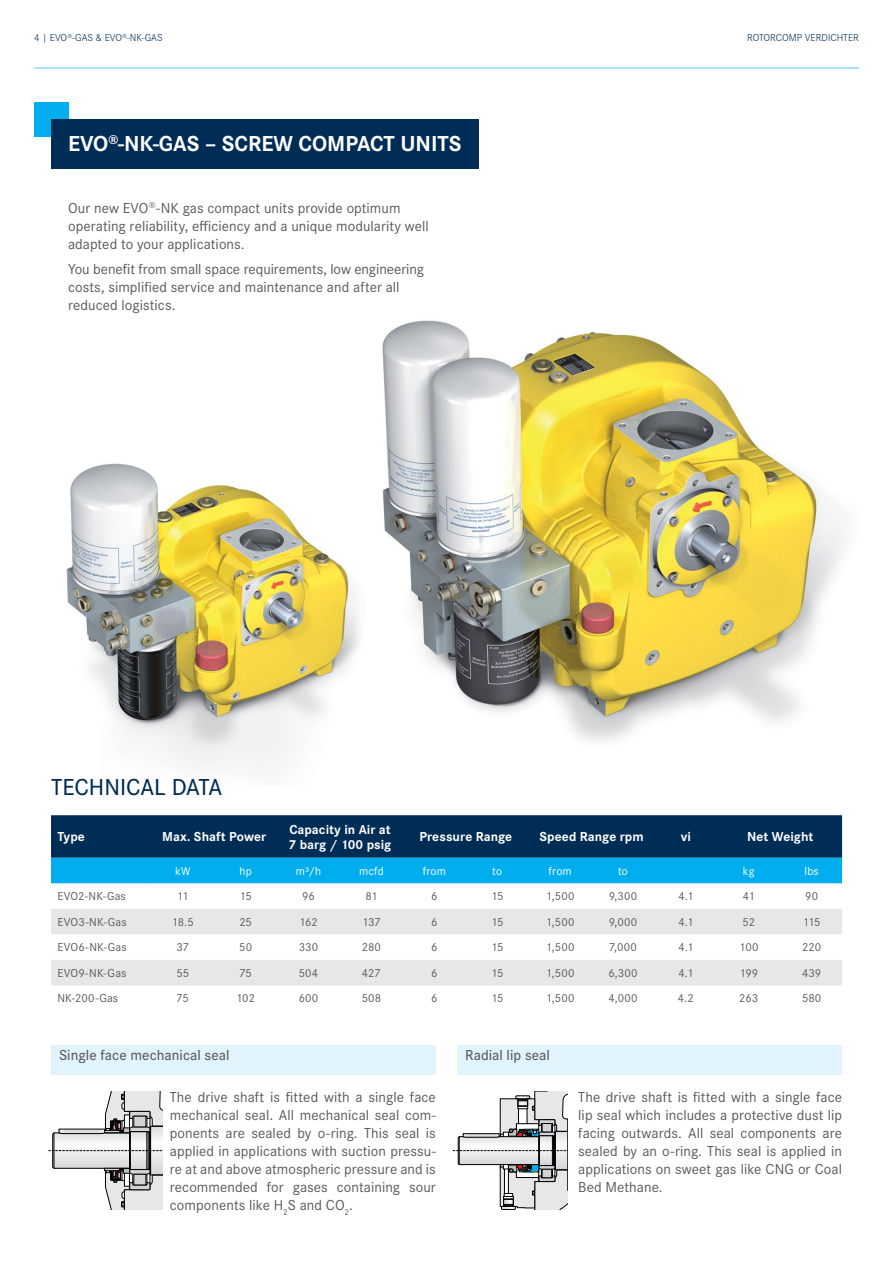
<style>
.page{position:relative;width:893px;height:1263px;background:#fff}
.page>*{position:absolute;margin:0;border:0;box-sizing:border-box;transform-origin:0 0}
.Headline_Kapitel__1{font:500 24px "Corporate S";color:#002d55}
.Head_Folgeseiten{font:700 22.5px "Corporate S";color:#fff}
.Copy__1_5mm_danach{font:15px/18px "Corporate S";letter-spacing:.005em;color:#58595b}
.Copy__1_5mm_danach-2{font:500 15px "Corporate S";color:#58595b}
.Tabelle_Head_2{font:700 13.5px/15px "Corporate S";letter-spacing:.005em;color:#fff}
.Tabelle_Copy{font:12px "Corporate S";letter-spacing:.005em;color:#58595b}
.Tabelle_Copy-2{font:12px "Corporate S";letter-spacing:.015em;color:#fff}
.Kopfzeile_Pagina{font:300 10.5px "Corporate S";color:#002d55}
</style>
<div class="page">
<img style="left:382px;top:320px;width:462px;height:421px">
<img style="left:66px;top:463px;width:293px;height:303px">
<hr style="left:34px;top:67px;width:825px;height:2px;background:#8ed8f8">
<div style="left:34px;top:102px;width:34px;height:34px;background:#00aeef"></div>
<div style="left:51px;top:119px;width:428px;height:50px;background:#002d55"></div>
<svg style="left:51px;top:815px;width:791px;height:68px;background:#015e8f"></svg>
<svg style="left:51px;top:909px;width:791px;height:76px;fill:#e6e7e8"></svg>
<div style="left:51px;top:1045px;width:385px;height:30px;background:#e1f4fd"></div>
<div style="left:457px;top:1045px;width:385px;height:30px;background:#e1f4fd"></div>
<svg style="left:453px;top:1091px;width:114px;height:119px"></svg>
<svg style="left:48px;top:1091px;width:115px;height:119px"></svg>
<p class="Kopfzeile_Pagina" style="left:34px;top:30px;width:130px">4 | EVO<sup>®</sup>-GAS &amp; EVO<sup>®</sup>-NK-GAS</p>
<p class="Kopfzeile_Pagina" style="left:747px;top:30px;width:113px">ROTORCOMP VERDICHTER</p>
<p class="Head_Folgeseiten" style="left:68px;top:126px;width:395px">EVO<sup>®</sup>-NK-GAS – SCREW COMPACT UNITS</p>
<p class="Copy__1_5mm_danach" style="left:68px;top:198px;width:362px">Our new EVO<sup>®</sup>-NK gas compact units provide optimum operating reliability, efficiency and a unique modularity well adapted to your applications.</p>
<p class="Copy__1_5mm_danach" style="left:68px;top:259px;width:358px">You benefit from small space requirements, low engineering costs, simplified service and maintenance and after all reduced logistics.</p>
<p class="Headline_Kapitel__1" style="left:51px;top:769px;width:173px">TECHNICAL DATA</p>
<p class="Tabelle_Head_2" style="left:57px;top:828px;width:29px">Type</p>
<p class="Tabelle_Head_2" style="left:162px;top:828px;width:106px">Max. Shaft Power</p>
<p class="Tabelle_Head_2" style="left:289px;top:820px;width:104px">Capacity in Air at<br>7 barg / 100 psig</p>
<p class="Tabelle_Head_2" style="left:419px;top:828px;width:94px">Pressure Range</p>
<p class="Tabelle_Head_2" style="left:539px;top:828px;width:106px">Speed Range rpm</p>
<p class="Tabelle_Head_2" style="left:681px;top:828px;width:12px">vi</p>
<p class="Tabelle_Head_2" style="left:747px;top:828px;width:68px">Net Weight</p>
<p class="Tabelle_Copy-2" style="left:175px;top:862px;width:17px">kW</p>
<p class="Tabelle_Copy-2" style="left:240px;top:862px;width:14px">hp</p>
<p class="Tabelle_Copy-2" style="left:296px;top:862px;width:27px">m³/h</p>
<p class="Tabelle_Copy-2" style="left:359px;top:862px;width:26px">mcfd</p>
<p class="Tabelle_Copy-2" style="left:423px;top:862px;width:25px">from</p>
<p class="Tabelle_Copy-2" style="left:492px;top:862px;width:11px">to</p>
<p class="Tabelle_Copy-2" style="left:548px;top:862px;width:25px">from</p>
<p class="Tabelle_Copy-2" style="left:618px;top:862px;width:11px">to</p>
<p class="Tabelle_Copy-2" style="left:743px;top:862px;width:13px">kg</p>
<p class="Tabelle_Copy-2" style="left:804px;top:862px;width:16px">lbs</p>
<p class="Tabelle_Copy" style="left:57px;top:887px;width:70px">EVO2-NK-Gas</p>
<p class="Tabelle_Copy" style="left:177px;top:887px;width:13px">11</p>
<p class="Tabelle_Copy" style="left:239px;top:887px;width:14px">15</p>
<p class="Tabelle_Copy" style="left:302px;top:887px;width:14px">96</p>
<p class="Tabelle_Copy" style="left:365px;top:887px;width:14px">81</p>
<p class="Tabelle_Copy" style="left:431px;top:887px;width:8px">6</p>
<p class="Tabelle_Copy" style="left:491px;top:887px;width:14px">15</p>
<p class="Tabelle_Copy" style="left:546px;top:887px;width:30px">1,500</p>
<p class="Tabelle_Copy" style="left:609px;top:887px;width:30px">9,300</p>
<p class="Tabelle_Copy" style="left:678px;top:887px;width:16px">4.1</p>
<p class="Tabelle_Copy" style="left:743px;top:887px;width:13px">41</p>
<p class="Tabelle_Copy" style="left:805px;top:887px;width:14px">90</p>
<p class="Tabelle_Copy" style="left:57px;top:913px;width:71px">EVO3-NK-Gas</p>
<p class="Tabelle_Copy" style="left:172px;top:913px;width:24px">18.5</p>
<p class="Tabelle_Copy" style="left:239px;top:913px;width:14px">25</p>
<p class="Tabelle_Copy" style="left:299px;top:913px;width:20px">162</p>
<p class="Tabelle_Copy" style="left:362px;top:913px;width:20px">137</p>
<p class="Tabelle_Copy" style="left:431px;top:913px;width:8px">6</p>
<p class="Tabelle_Copy" style="left:491px;top:913px;width:14px">15</p>
<p class="Tabelle_Copy" style="left:546px;top:913px;width:30px">1,500</p>
<p class="Tabelle_Copy" style="left:609px;top:913px;width:30px">9,000</p>
<p class="Tabelle_Copy" style="left:678px;top:913px;width:16px">4.1</p>
<p class="Tabelle_Copy" style="left:742px;top:913px;width:14px">52</p>
<p class="Tabelle_Copy" style="left:803px;top:913px;width:19px">115</p>
<p class="Tabelle_Copy" style="left:57px;top:938px;width:71px">EVO6-NK-Gas</p>
<p class="Tabelle_Copy" style="left:176px;top:938px;width:14px">37</p>
<p class="Tabelle_Copy" style="left:239px;top:938px;width:14px">50</p>
<p class="Tabelle_Copy" style="left:299px;top:938px;width:21px">330</p>
<p class="Tabelle_Copy" style="left:362px;top:938px;width:21px">280</p>
<p class="Tabelle_Copy" style="left:431px;top:938px;width:8px">6</p>
<p class="Tabelle_Copy" style="left:491px;top:938px;width:14px">15</p>
<p class="Tabelle_Copy" style="left:546px;top:938px;width:30px">1,500</p>
<p class="Tabelle_Copy" style="left:609px;top:938px;width:29px">7,000</p>
<p class="Tabelle_Copy" style="left:678px;top:938px;width:16px">4.1</p>
<p class="Tabelle_Copy" style="left:739px;top:938px;width:21px">100</p>
<p class="Tabelle_Copy" style="left:802px;top:938px;width:21px">220</p>
<p class="Tabelle_Copy" style="left:57px;top:964px;width:71px">EVO9-NK-Gas</p>
<p class="Tabelle_Copy" style="left:176px;top:964px;width:14px">55</p>
<p class="Tabelle_Copy" style="left:239px;top:964px;width:14px">75</p>
<p class="Tabelle_Copy" style="left:299px;top:964px;width:21px">504</p>
<p class="Tabelle_Copy" style="left:362px;top:964px;width:20px">427</p>
<p class="Tabelle_Copy" style="left:431px;top:964px;width:8px">6</p>
<p class="Tabelle_Copy" style="left:491px;top:964px;width:14px">15</p>
<p class="Tabelle_Copy" style="left:546px;top:964px;width:30px">1,500</p>
<p class="Tabelle_Copy" style="left:608px;top:964px;width:31px">6,300</p>
<p class="Tabelle_Copy" style="left:678px;top:964px;width:16px">4.1</p>
<p class="Tabelle_Copy" style="left:739px;top:964px;width:20px">199</p>
<p class="Tabelle_Copy" style="left:802px;top:964px;width:21px">439</p>
<p class="Tabelle_Copy" style="left:57px;top:989px;width:62px">NK-200-Gas</p>
<p class="Tabelle_Copy" style="left:176px;top:989px;width:14px">75</p>
<p class="Tabelle_Copy" style="left:236px;top:989px;width:20px">102</p>
<p class="Tabelle_Copy" style="left:299px;top:989px;width:21px">600</p>
<p class="Tabelle_Copy" style="left:362px;top:989px;width:21px">508</p>
<p class="Tabelle_Copy" style="left:431px;top:989px;width:8px">6</p>
<p class="Tabelle_Copy" style="left:491px;top:989px;width:14px">15</p>
<p class="Tabelle_Copy" style="left:546px;top:989px;width:30px">1,500</p>
<p class="Tabelle_Copy" style="left:608px;top:989px;width:31px">4,000</p>
<p class="Tabelle_Copy" style="left:678px;top:989px;width:18px">4.2</p>
<p class="Tabelle_Copy" style="left:739px;top:989px;width:20px">263</p>
<p class="Tabelle_Copy" style="left:802px;top:989px;width:21px">580</p>
<p class="Copy__1_5mm_danach-2" style="left:59px;top:1044px;width:172px">Single face mechanical seal</p>
<p class="Copy__1_5mm_danach-2" style="left:465px;top:1044px;width:86px">Radial lip seal</p>
<p class="Copy__1_5mm_danach" style="left:170px;top:1087px;width:268px;text-align:justify">The drive shaft is fitted with a single face mechanical seal. All mechanical seal com&shy;ponents are sealed by o-ring. This seal is applied in applications with suction pressu&shy;re at and above atmospheric pressure and is recommended for gases containing sour components like H<sub>2</sub>S and CO<sub>2</sub>.</p>
<p class="Copy__1_5mm_danach" style="left:578px;top:1087px;width:265px;text-align:justify">The drive shaft is fitted with a single face lip seal which includes a protective dust lip facing outwards. All seal components are sealed by an o-ring. This seal is applied in applications on sweet gas like CNG or Coal Bed Methane.</p>
</div>
